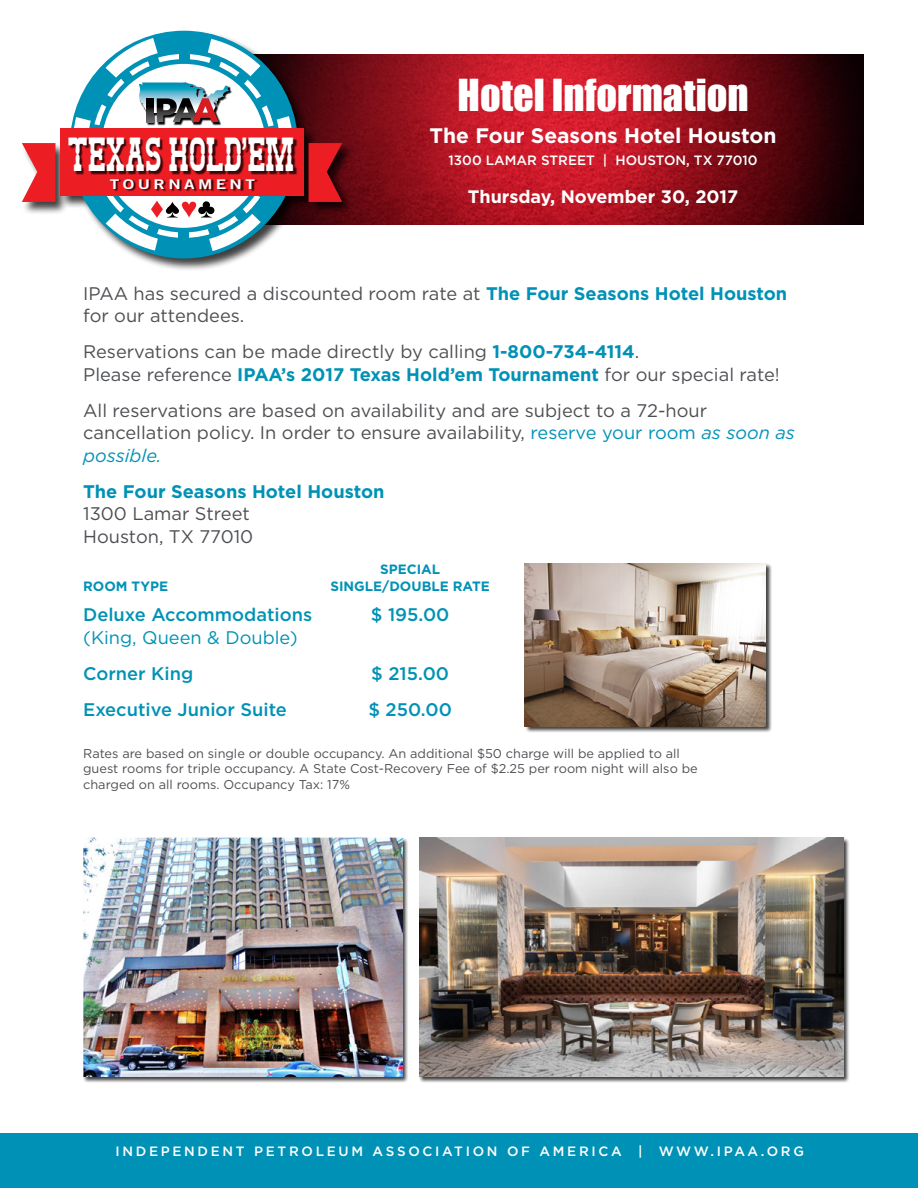
<style>
.page{position:relative;width:918px;height:1188px;background:#fff}
.page>*{position:absolute;margin:0;border:0;box-sizing:border-box;transform-origin:0 0}
.t1{font:49.8px "West Test";letter-spacing:-.05em;color:#fff;scale:.61 1}
.t2{font:40.5px "Impact";color:#fff}
.t3{font:700 21px "Gotham";color:#fff}
.t4{font:18.3px/22.5px "Gotham";color:#4d4f53}
.t5{font:500 18.3px "Gotham";color:#0092b6}
.t6{font:700 18.3px "Gotham";color:#0092b6}
.t7{font:18.3px "Gotham";color:#0092b6}
.t8{font:700 18px "Gotham";color:#fff}
.t9{font:500 13.5px "Gotham";letter-spacing:.2em;color:#fff}
.t10{font:700 13.5px "Gotham";color:#0092b6}
.t11{font:500 13.5px "Gotham";color:#fff}
.t12{font:13.35px "Trade Gothic LT Std Bd 2";letter-spacing:.2em;color:#fff;scale:1.28 1}
.t13{font:12.75px/15px "Gotham";color:#4d4f53}
.s1{font-weight:700;color:#0092b6}
.s2{color:#0092b6}
.s3{font-style:italic;color:#0092b6}
</style>
<div class="page">
<img style="left:355px;top:54px;width:509px;height:171px">
<div style="left:0;top:1133px;width:918px;height:55px;background:#0092b6"></div>
<div style="left:22px;top:31px;width:333px;height:240px;background:#000;opacity:.75"></div>
<svg style="left:70px;top:31px;width:228px;height:228px"></svg>
<svg style="left:100px;top:196px;width:167px;height:55px"></svg>
<div style="left:61px;top:129px;width:243px;height:67px;background:#ed1d24"></div>
<svg style="left:22px;top:143px;width:33px;height:59px"></svg>
<svg style="left:309px;top:143px;width:33px;height:59px"></svg>
<img style="left:114px;top:185px;width:141px;height:7px">
<svg style="left:72px;top:38px;width:223px;height:91px"></svg>
<img style="left:70px;top:130px;width:235px;height:55px">
<div style="left:525px;top:563px;width:247px;height:170px;background:#000;opacity:.75"></div>
<img style="left:525px;top:563px;width:240px;height:163px">
<div style="left:83px;top:838px;width:326px;height:245px;background:#000;opacity:.75"></div>
<img style="left:83px;top:838px;width:319px;height:239px">
<div style="left:419px;top:838px;width:431px;height:245px;background:#000;opacity:.75"></div>
<img style="left:419px;top:838px;width:424px;height:239px">
<h1 class="t1" style="left:67px;top:129px;width:376px">TEXAS HOLD’EM</h1>
<p class="t12" style="left:110px;top:176px;width:115px">TOURNAMENT</p>
<h2 class="t2" style="left:458px;top:64px;width:293px">Hotel Information</h2>
<p class="t3" style="left:430px;top:121px;width:349px">The Four Seasons Hotel Houston</p>
<p class="t11" style="left:449px;top:152px;width:311px">1300 LAMAR STREET | HOUSTON, TX 77010</p>
<p class="t8" style="left:468px;top:184px;width:272px">Thursday, November 30, 2017</p>
<p class="t4" style="left:83px;top:282px;width:706px">IPAA has secured a discounted room rate at <span class="s1">The Four Seasons Hotel Houston </span>for our attendees.</p>
<p class="t4" style="left:83px;top:340px;width:698px">Reservations can be made directly by calling <span class="s1">1-800-734-4114</span>.<br>Please reference <span class="s1">IPAA’s 2017 Texas Hold’em Tournament</span> for our special rate!</p>
<p class="t4" style="left:83px;top:399px;width:713px">All reservations are based on availability and are subject to a 72-hour cancellation policy. In order to ensure availability, <span class="s2">reserve your room</span> <span class="s3">as soon as possible.</span></p>
<p class="t6" style="left:83px;top:479px;width:303px">The Four Seasons Hotel Houston</p>
<p class="t4" style="left:83px;top:502px;width:172px">1300 Lamar Street<br>Houston, TX 77010</p>
<p class="t10" style="left:380px;top:560px;width:62px">SPECIAL</p>
<p class="t10" style="left:83px;top:577px;width:86px">ROOM TYPE</p>
<p class="t10" style="left:330px;top:577px;width:161px">SINGLE/DOUBLE RATE</p>
<p class="t5" style="left:83px;top:603px;width:231px">Deluxe Accommodations</p>
<p class="t5" style="left:371px;top:603px;width:80px">$ 195.00</p>
<p class="t7" style="left:83px;top:626px;width:216px">(King, Queen &amp; Double)</p>
<p class="t5" style="left:83px;top:661px;width:112px">Corner King</p>
<p class="t5" style="left:371px;top:661px;width:79px">$ 215.00</p>
<p class="t5" style="left:83px;top:697px;width:205px">Executive Junior Suite</p>
<p class="t5" style="left:368px;top:697px;width:85px">$ 250.00</p>
<p class="t13" style="left:83px;top:746px;width:616px">Rates are based on single or double occupancy. An additional $50 charge will be applied to all guest rooms for triple occupancy. A State Cost-Recovery Fee of $2.25 per room night will also be</p>
<p class="t13" style="left:83px;top:777px;width:268px">charged on all rooms. Occupancy Tax: 17%</p>
<p class="t9" style="left:115px;top:1142px;width:690px">INDEPENDENT PETROLEUM ASSOCIATION OF AMERICA | WWW.IPAA.ORG</p>
</div>
